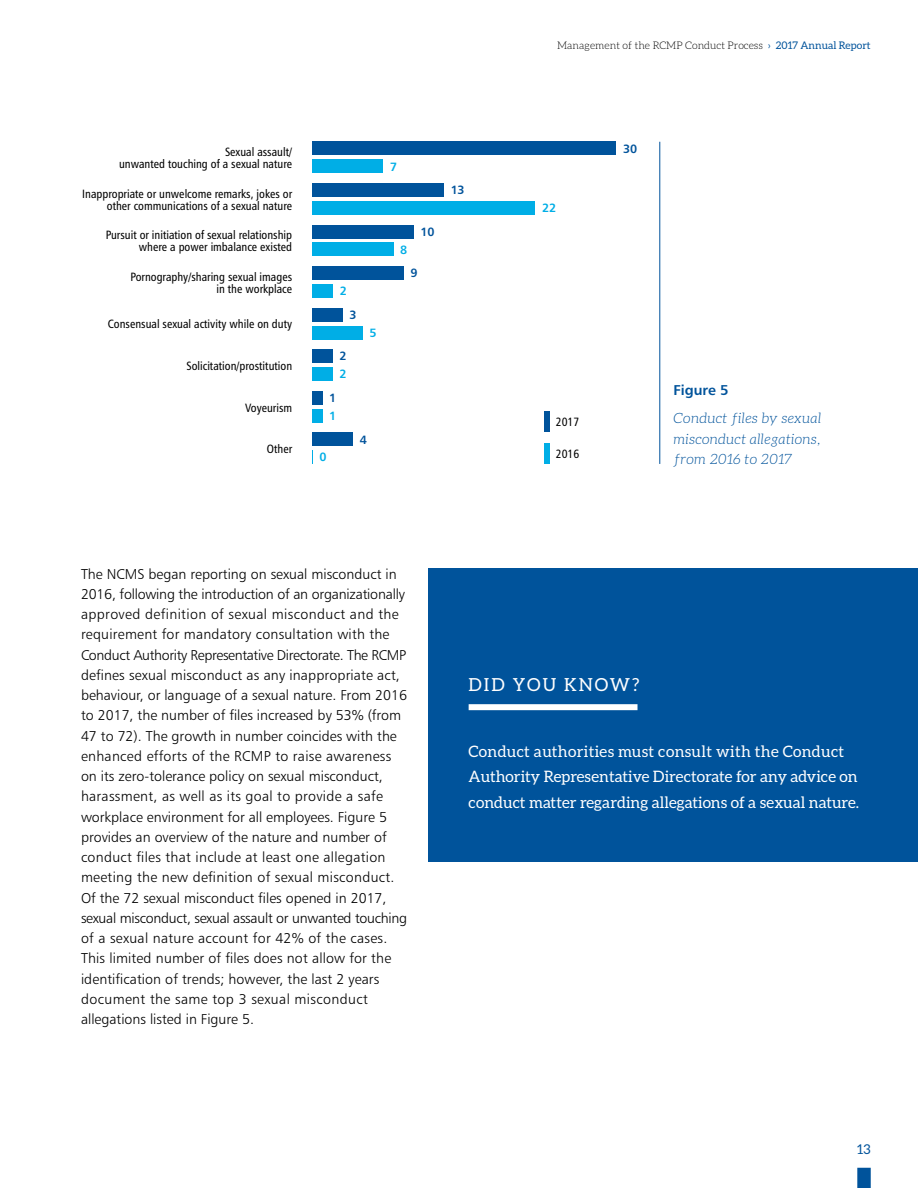
<style>
.page{position:relative;width:918px;height:1188px;background:#fff}
.page>*{position:absolute;margin:0;border:0;box-sizing:border-box;transform-origin:0 0}
.t1{font:18px "Aleo";letter-spacing:.11em;color:#fff}
.t2{font:15.75px/25.5px "Aleo";color:#fff}
.t3{font:14.25px/20.2px "Humanist 777 BT Light B";color:#000}
.t4{font:italic 300 14.25px/20.2px "Aleo";letter-spacing:.025em;color:#00539b;text-align:justify}
.t5{font:14.25px "Humanist 777 BT Bold B";color:#00539b}
.t6{font:13.5px "Aleo";color:#00539b}
.t7{font:12px/12px "Humanist 777 BT Roman Condensed B";color:#000;text-align:right}
.t8{font:12px "Humanist 777 BT Bold B";color:#00539b}
.t9{font:12px "Humanist 777 BT Bold B";color:#00aee6}
.t10{font:300 10.5px "Aleo";color:#000}
.s1{font-weight:400;color:#00539b}
</style>
<div class="page">
<div style="left:857px;top:1168px;width:14px;height:20px;background:#00539b"></div>
<div style="left:428px;top:568px;width:490px;height:294px;background:#00539b"></div>
<div style="left:469px;top:704px;width:169px;height:6px;background:#fff"></div>
<div style="left:544px;top:411px;width:6px;height:21px;background:#00539b"></div>
<div style="left:544px;top:443px;width:6px;height:21px;background:#00aee6"></div>
<hr style="left:660px;top:142px;width:1px;height:322px;background:#00539b">
<div style="left:312px;top:433px;width:41px;height:13px;background:#00539b"></div>
<div style="left:312px;top:391px;width:11px;height:14px;background:#00539b"></div>
<div style="left:312px;top:350px;width:21px;height:13px;background:#00539b"></div>
<div style="left:312px;top:308px;width:31px;height:13px;background:#00539b"></div>
<div style="left:312px;top:266px;width:92px;height:14px;background:#00539b"></div>
<div style="left:312px;top:225px;width:102px;height:13px;background:#00539b"></div>
<div style="left:312px;top:183px;width:132px;height:14px;background:#00539b"></div>
<div style="left:312px;top:142px;width:304px;height:13px;background:#00539b"></div>
<div style="left:312px;top:409px;width:11px;height:13px;background:#00aee6"></div>
<svg style="left:312px;top:450px;width:1px;height:14px"></svg>
<div style="left:312px;top:367px;width:21px;height:14px;background:#00aee6"></div>
<div style="left:312px;top:326px;width:51px;height:13px;background:#00aee6"></div>
<div style="left:312px;top:284px;width:21px;height:14px;background:#00aee6"></div>
<div style="left:312px;top:243px;width:81px;height:13px;background:#00aee6"></div>
<div style="left:312px;top:201px;width:223px;height:14px;background:#00aee6"></div>
<div style="left:312px;top:160px;width:71px;height:13px;background:#00aee6"></div>
<p class="t7" style="left:119px;top:146px;width:175px">Sexual assault/<br>unwanted touching of a sexual nature</p>
<p class="t7" style="left:82px;top:187px;width:211px">Inappropriate or unwelcome remarks, jokes or other communications of a sexual nature</p>
<p class="t7" style="left:106px;top:229px;width:188px">Pursuit or initiation of sexual relationship where a power imbalance existed</p>
<p class="t7" style="left:131px;top:271px;width:163px">Pornography/sharing sexual images in the workplace</p>
<p class="t7" style="left:108px;top:318px;width:186px">Consensual sexual activity while on duty</p>
<p class="t7" style="left:186px;top:360px;width:107px">Solicitation/prostitution</p>
<p class="t7" style="left:245px;top:401px;width:49px">Voyeurism</p>
<p class="t7" style="left:267px;top:443px;width:27px">Other</p>
<p class="t9" style="left:390px;top:159px;width:9px">7</p>
<p class="t9" style="left:340px;top:283px;width:9px">2</p>
<p class="t8" style="left:350px;top:307px;width:9px">3</p>
<p class="t8" style="left:339px;top:349px;width:9px">2</p>
<p class="t9" style="left:339px;top:367px;width:9px">2</p>
<p class="t8" style="left:329px;top:390px;width:9px">1</p>
<p class="t9" style="left:329px;top:408px;width:9px">1</p>
<p class="t9" style="left:370px;top:325px;width:9px">5</p>
<p class="t9" style="left:319px;top:450px;width:9px">0</p>
<p class="t8" style="left:360px;top:432px;width:9px">4</p>
<p class="t9" style="left:400px;top:242px;width:9px">8</p>
<p class="t8" style="left:421px;top:224px;width:15px">10</p>
<p class="t8" style="left:410px;top:266px;width:9px">9</p>
<p class="t8" style="left:451px;top:182px;width:15px">13</p>
<p class="t10" style="left:557px;top:40px;width:315px">Management of the RCMP Conduct Process <span class="s1">› 2017 Annual Report</span></p>
<p class="t9" style="left:542px;top:200px;width:16px">22</p>
<p class="t8" style="left:623px;top:141px;width:16px">30</p>
<p class="t7" style="left:556px;top:416px;width:25px">2017</p>
<p class="t7" style="left:556px;top:447px;width:25px">2016</p>
<p class="t5" style="left:674px;top:381px;width:57px">Figure 5</p>
<p class="t4" style="left:674px;top:408px;width:149px">Conduct files by sexual misconduct allegations, from 2016 to 2017</p>
<p class="t3" style="left:81px;top:563px;width:328px">The NCMS began reporting on sexual misconduct in 2016, following the introduction of an organizationally approved definition of sexual misconduct and the requirement for mandatory consultation with the Conduct Authority Representative Directorate. The RCMP defines sexual misconduct as any inappropriate act, behaviour, or language of a sexual nature. From 2016 to 2017, the number of files increased by 53% (from 47 to 72). The growth in number coincides with the enhanced efforts of the RCMP to raise awareness on its zero-tolerance policy on sexual misconduct, harassment, as well as its goal to provide a safe workplace environment for all employees. Figure 5 provides an overview of the nature and number of conduct files that include at least one allegation meeting the new definition of sexual misconduct.<br>Of the 72 sexual misconduct files opened in 2017, sexual misconduct, sexual assault or unwanted touching of a sexual nature account for 42% of the cases.<br>This limited number of files does not allow for the identification of trends; however, the last 2 years document the same top 3 sexual misconduct allegations listed in Figure 5.</p>
<p class="t1" style="left:469px;top:674px;width:172px">DID YOU KNOW?</p>
<p class="t2" style="left:469px;top:738px;width:392px">Conduct authorities must consult with the Conduct<br>Authority Representative Directorate for any advice on conduct matter regarding allegations of a sexual nature.</p>
<p class="t6" style="left:857px;top:1142px;width:15px">13</p>
</div>
